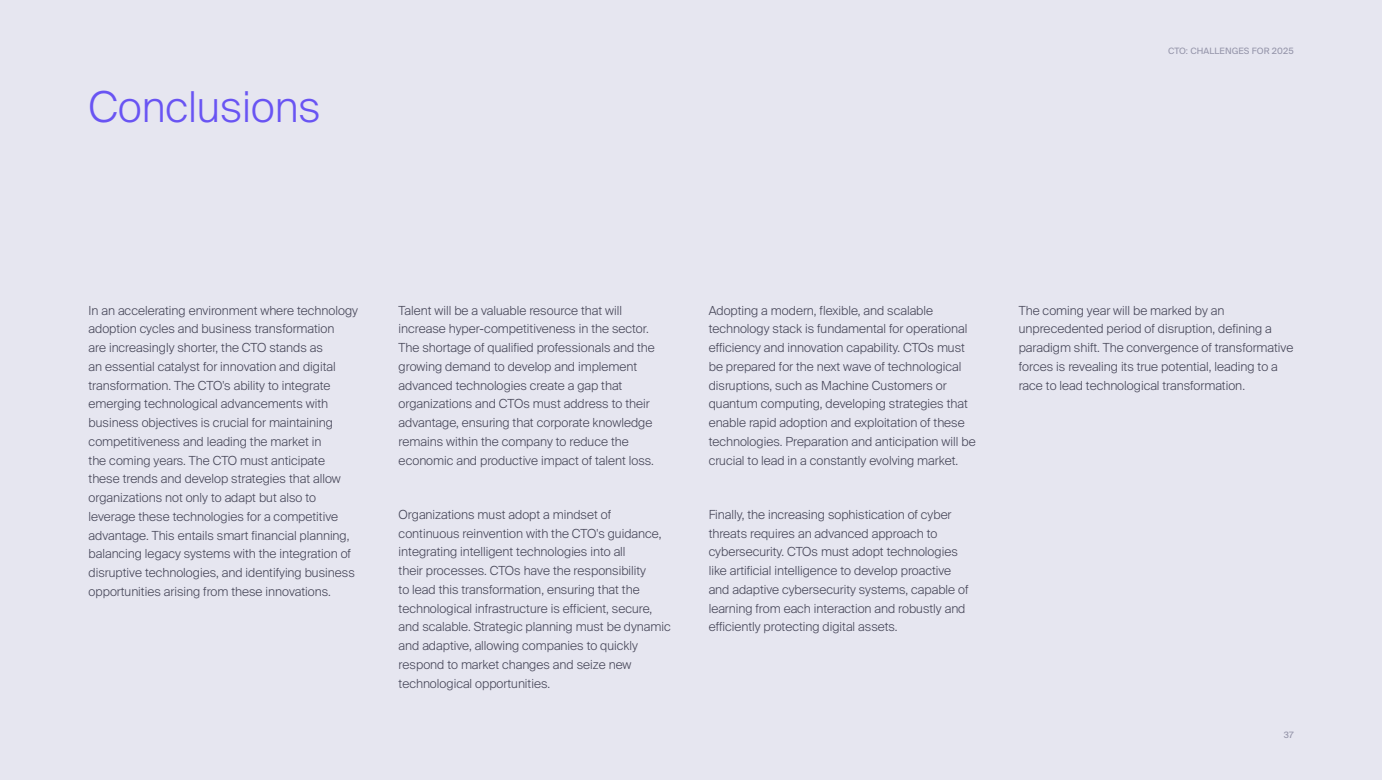
<style>
.page{position:relative;width:1382px;height:780px;background:#e6e6f0}
.page>*{position:absolute;margin:0;border:0;box-sizing:border-box;transform-origin:0 0}
.Titulo_22{font:300 42.5px "Suisse Intl";color:#6954f3}
.t1{font:300 12.5px/18.8px "Suisse Intl";color:#464658}
.t2{font:8.75px "Suisse Intl";letter-spacing:.01em;color:#9494a9}
</style>
<div class="page">
<p class="Titulo_22" style="left:89px;top:82px;width:233px">Conclusions</p>
<p class="t2" style="left:1168px;top:46px;width:127px">CTO: CHALLENGES FOR 2025</p>
<p class="t1" style="left:89px;top:301px;width:271px">In an accelerating environment where technology adoption cycles and business transformation<br>are increasingly shorter, the CTO stands as<br>an essential catalyst for innovation and digital transformation. The CTO's ability to integrate emerging technological advancements with business objectives is crucial for maintaining competitiveness and leading the market in<br>the coming years. The CTO must anticipate these trends and develop strategies that allow organizations not only to adapt but also to leverage these technologies for a competitive advantage. This entails smart financial planning, balancing legacy systems with the integration of disruptive technologies, and identifying business opportunities arising from these innovations.</p>
<p class="t1" style="left:399px;top:301px;width:258px">Talent will be a valuable resource that will increase hyper-competitiveness in the sector.<br>The shortage of qualified professionals and the growing demand to develop and implement advanced technologies create a gap that organizations and CTOs must address to their advantage, ensuring that corporate knowledge remains within the company to reduce the economic and productive impact of talent loss.</p>
<p class="t1" style="left:399px;top:505px;width:274px">Organizations must adopt a mindset of continuous reinvention with the CTO's guidance, integrating intelligent technologies into all<br>their processes. CTOs have the responsibility<br>to lead this transformation, ensuring that the technological infrastructure is efficient, secure, and scalable. Strategic planning must be dynamic and adaptive, allowing companies to quickly respond to market changes and seize new technological opportunities.</p>
<p class="t1" style="left:709px;top:301px;width:268px">Adopting a modern, flexible, and scalable technology stack is fundamental for operational efficiency and innovation capability. CTOs must be prepared for the next wave of technological disruptions, such as Machine Customers or quantum computing, developing strategies that enable rapid adoption and exploitation of these technologies. Preparation and anticipation will be crucial to lead in a constantly evolving market.</p>
<p class="t1" style="left:709px;top:505px;width:261px">Finally, the increasing sophistication of cyber threats requires an advanced approach to cybersecurity. CTOs must adopt technologies like artificial intelligence to develop proactive and adaptive cybersecurity systems, capable of learning from each interaction and robustly and efficiently protecting digital assets.</p>
<p class="t1" style="left:1019px;top:301px;width:276px">The coming year will be marked by an unprecedented period of disruption, defining a paradigm shift. The convergence of transformative forces is revealing its true potential, leading to a race to lead technological transformation.</p>
<p class="t2" style="left:1284px;top:730px;width:11px">37</p>
</div>
